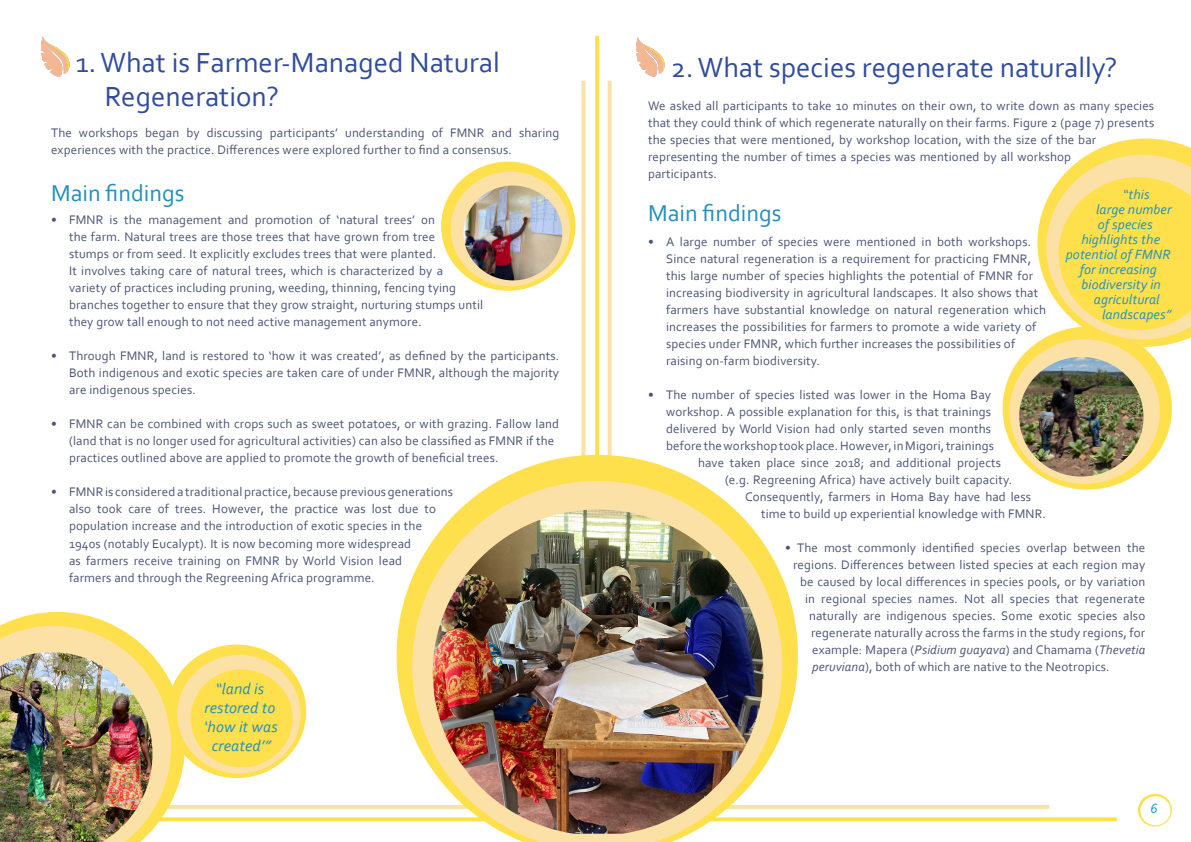
<style>
.page{position:relative;width:1191px;height:842px;background:#fff}
.page>*{position:absolute;margin:0;border:0;box-sizing:border-box;transform-origin:0 0}
.t1{font:29px/34.8px "Corbel";color:#314c9c}
.t2{font:24px "Corbel";color:#2390bb}
.t3{font:italic 16px/19px "Corbel";letter-spacing:.01em;color:#2390bb;text-align:center}
.t4{font:italic 14px "Corbel";letter-spacing:.01em;color:#2390bb}
.t5{font:13px/17px "Corbel";letter-spacing:.01em;color:#4c5574}
.s1{font-style:italic}
</style>
<div class="page">
<svg style="left:595px;top:36px;width:4px;height:419px;background:#fee052"></svg>
<svg style="left:607px;top:81px;width:4px;height:374px"></svg>
<svg style="left:581px;top:81px;width:4px;height:374px"></svg>
<svg style="left:185px;top:817px;width:931px;height:4px;background:#fee35e"></svg>
<hr style="left:139px;top:805px;width:910px;height:4px;background:#fbe1a6">
<svg style="left:1138px;top:794px;width:34px;height:32px"></svg>
<svg style="left:396px;top:455px;width:402px;height:367px"></svg>
<svg style="left:412px;top:481px;width:370px;height:361px"></svg>
<img style="left:433px;top:509px;width:330px;height:325px">
<img style="left:41px;top:36px;width:28px;height:41px">
<div style="left:441px;top:162px;width:134px;height:129px;background:#fee04c;border-radius:50%"></div>
<div style="left:451px;top:172px;width:119px;height:114px;background:#fbe1a6;border-radius:50%"></div>
<img style="left:463px;top:186px;width:99px;height:94px">
<svg style="left:0;top:612px;width:185px;height:210px"></svg>
<svg style="left:0;top:626px;width:171px;height:205px"></svg>
<img style="left:0;top:652px;width:152px;height:190px">
<div style="left:167px;top:644px;width:139px;height:134px;background:#fee04c;border-radius:50%"></div>
<div style="left:177px;top:655px;width:123px;height:118px;background:#fbe1a6;border-radius:50%"></div>
<div style="left:191px;top:669px;width:102px;height:98px;background:#fee04c;border-radius:50%"></div>
<img style="left:636px;top:37px;width:28px;height:40px">
<div style="left:1002px;top:327px;width:170px;height:163px;background:#fee04c;border-radius:50%"></div>
<div style="left:1009px;top:339px;width:150px;height:145px;background:#fbe1a6;border-radius:50%"></div>
<img style="left:1019px;top:357px;width:124px;height:120px">
<svg style="left:1037px;top:138px;width:154px;height:209px"></svg>
<h1 class="t1" style="left:105px;top:44px;width:396px;text-indent:-29px">1. What is Farmer-Managed Natural<br>Regeneration?</h1>
<p class="t5" style="left:51px;top:123px;width:510px">The workshops began by discussing participants’ understanding of FMNR and sharing experiences with the practice. Differences were explored further to find a consensus.</p>
<h2 class="t2" style="left:51px;top:178px;width:135px">Main findings</h2>
<p class="t5" style="left:69px;top:211px;width:416px;text-indent:-18px">• FMNR is the management and promotion of ‘natural trees’ on<br>the farm. Natural trees are those trees that have grown from tree<br>stumps or from seed. It explicitly excludes trees that were planted.<br>It involves taking care of natural trees, which is characterized by a variety of practices including pruning, weeding, thinning, fencing tying branches together to ensure that they grow straight, nurturing stumps until they grow tall enough to not need active management anymore.</p>
<p class="t5" style="left:69px;top:347px;width:491px;text-align:justify;text-indent:-18px">• Through FMNR, land is restored to ‘how it was created’, as defined by the participants.<br>Both indigenous and exotic species are taken care of under FMNR, although the majority are indigenous species.</p>
<p class="t5" style="left:69px;top:415px;width:491px;text-indent:-18px">• FMNR can be combined with crops such as sweet potatoes, or with grazing. Fallow land (land that is no longer used for agricultural activities) can also be classified as FMNR if the practices outlined above are applied to promote the growth of beneficial trees.</p>
<p class="t5" style="left:69px;top:483px;width:386px;text-indent:-18px">• FMNR is considered a traditional practice, because previous generations also took care of trees. However, the practice was lost due to population increase and the introduction of exotic species in the 1940s (notably Eucalypt). It is now becoming more widespread<br>as farmers receive training on FMNR by World Vision lead<br>farmers and through the Regreening Africa programme.</p>
<p class="t3" style="left:204px;top:678px;width:75px">“land is restored to ‘how it was created’”</p>
<h1 class="t1" style="left:671px;top:49px;width:448px">2. What species regenerate naturally?</h1>
<p class="t5" style="left:648px;top:97px;width:508px">We asked all participants to take 10 minutes on their own, to write down as many species that they could think of which regenerate naturally on their farms. Figure 2 (page 7) presents the species that were mentioned, by workshop location, with the size of the bar representing the number of times a species was mentioned by all workshop<br>participants.</p>
<h2 class="t2" style="left:648px;top:198px;width:135px">Main findings</h2>
<p class="t5" style="left:666px;top:233px;width:381px;text-indent:-18px">• A large number of species were mentioned in both workshops.<br>Since natural regeneration is a requirement for practicing FMNR, this large number of species highlights the potential of FMNR for increasing biodiversity in agricultural landscapes. It also shows that farmers have substantial knowledge on natural regeneration which increases the possibilities for farmers to promote a wide variety of species under FMNR, which further increases the possibilities of raising on-farm biodiversity.</p>
<p class="t5" style="left:648px;top:386px;width:344px">• The number of species listed was lower in the Homa Bay</p>
<p class="t5" style="left:666px;top:403px;width:326px">workshop. A possible explanation for this, is that trainings</p>
<p class="t5" style="left:666px;top:420px;width:326px">delivered by World Vision had only started seven months</p>
<p class="t5" style="left:666px;top:437px;width:329px">before the workshop took place. However, in Migori, trainings</p>
<p class="t5" style="left:698px;top:454px;width:305px">have taken place since 2018; and additional projects</p>
<p class="t5" style="left:725px;top:471px;width:288px">(e.g. Regreening Africa) have actively built capacity.</p>
<p class="t5" style="left:745px;top:488px;width:287px">Consequently, farmers in Homa Bay have had less</p>
<p class="t5" style="left:761px;top:505px;width:286px">time to build up experiential knowledge with FMNR.</p>
<p class="t5" style="left:785px;top:539px;width:362px">• The most commonly identified species overlap between the</p>
<p class="t5" style="left:793px;top:556px;width:354px">regions. Differences between listed species at each region may</p>
<p class="t5" style="left:800px;top:573px;width:347px">be caused by local differences in species pools, or by variation</p>
<p class="t5" style="left:805px;top:590px;width:342px">in regional species names. Not all species that regenerate</p>
<p class="t5" style="left:809px;top:607px;width:338px">naturally are indigenous species. Some exotic species also</p>
<p class="t5" style="left:811px;top:624px;width:335px">regenerate naturally across the farms in the study regions, for</p>
<p class="t5" style="left:812px;top:641px;width:334px">example: Mapera (<span class="s1">Psidium guayava</span>) and Chamama (<span class="s1">Thevetia</span></p>
<p class="t5" style="left:812px;top:658px;width:299px"><span class="s1">peruviana</span>), both of which are native to the Neotropics.</p>
<p class="t4" style="left:1122px;top:185px;width:28px">“this</p>
<p class="t4" style="left:1096px;top:200px;width:77px">large number</p>
<p class="t4" style="left:1097px;top:215px;width:57px">of species</p>
<p class="t4" style="left:1081px;top:230px;width:80px">highlights the</p>
<p class="t4" style="left:1065px;top:245px;width:106px">potentiol of FMNR</p>
<p class="t4" style="left:1079px;top:260px;width:79px">for increasing</p>
<p class="t4" style="left:1081px;top:275px;width:81px">biodiversity in</p>
<p class="t4" style="left:1093px;top:290px;width:67px">agricultural</p>
<p class="t4" style="left:1102px;top:305px;width:71px">landscapes”</p>
<p class="t4" style="left:1150px;top:800px;width:9px">6</p>
</div>
